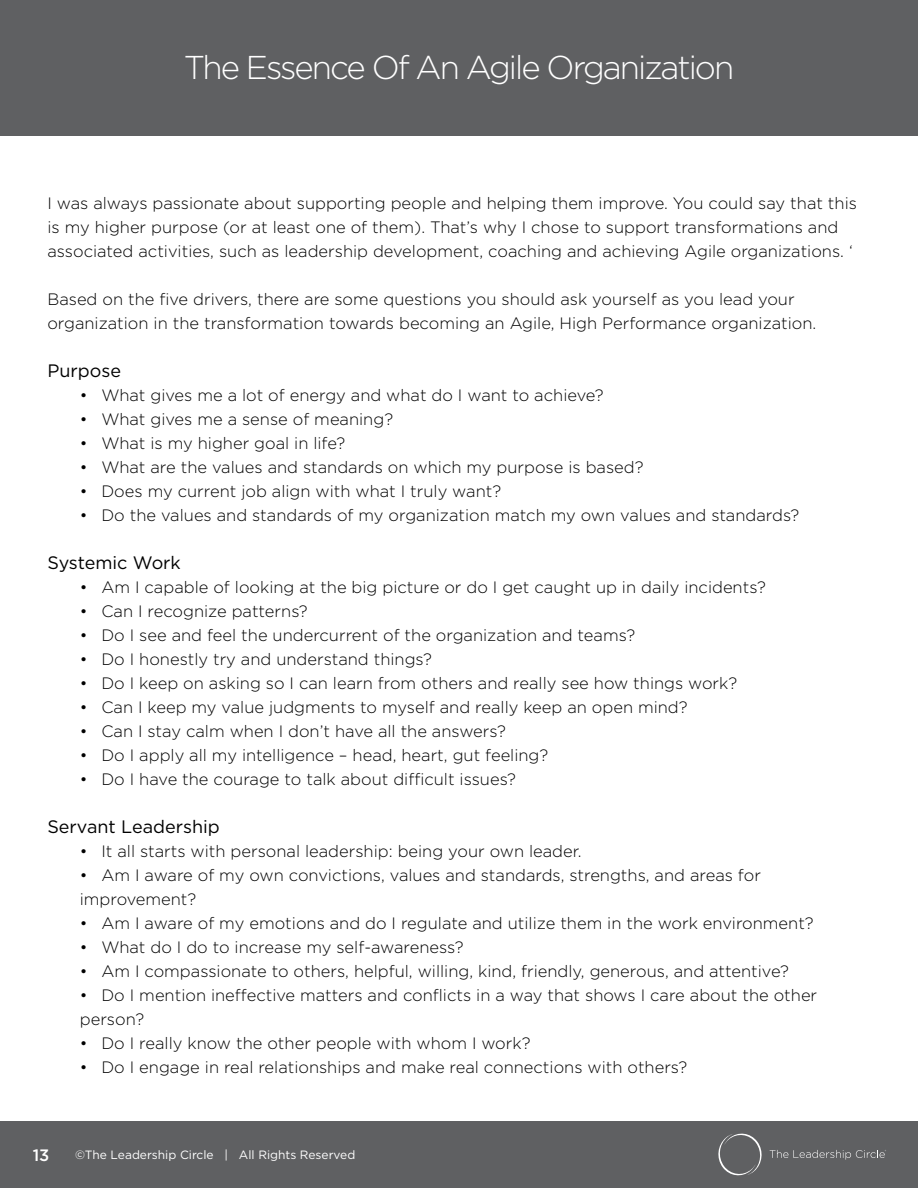
<style>
.page{position:relative;width:918px;height:1188px;background:#fff}
.page>*{position:absolute;margin:0;border:0;box-sizing:border-box;transform-origin:0 0}
.t1{font:300 33px "Gotham";letter-spacing:-.06em;color:#fff}
.t2{font:18px "Gotham";color:#000}
.t3{font:300 16.5px/24px "Gotham";color:#000}
.t4{font:500 16.5px "Gotham";color:#fff}
.t5{font:12px "Gotham";color:#fff}
</style>
<div class="page">
<div style="left:0;top:0;width:918px;height:136px;background:#5f6062"></div>
<div style="left:0;top:1121px;width:918px;height:67px;background:#5f6062"></div>
<svg style="left:718px;top:1133px;width:44px;height:43px"></svg>
<svg style="left:770px;top:1150px;width:116px;height:10px"></svg>
<h1 class="t1" style="left:184px;top:47px;width:552px">The Essence Of An Agile Organization</h1>
<p class="t3" style="left:47px;top:190px;width:811px">I was always passionate about supporting people and helping them improve. You could say that this is my higher purpose (or at least one of them). That’s why I chose to support transformations and associated activities, such as leadership development, coaching and achieving Agile organizations. ‘</p>
<p class="t3" style="left:47px;top:286px;width:771px">Based on the five drivers, there are some questions you should ask yourself as you lead your organization in the transformation towards becoming an Agile, High Performance organization.</p>
<p class="t2" style="left:47px;top:359px;width:75px">Purpose</p>
<p class="t3" style="left:80px;top:382px;width:525px">• What gives me a lot of energy and what do I want to achieve?</p>
<p class="t3" style="left:80px;top:406px;width:315px">• What gives me a sense of meaning?</p>
<p class="t3" style="left:80px;top:430px;width:267px">• What is my higher goal in life?</p>
<p class="t3" style="left:80px;top:454px;width:565px">• What are the values and standards on which my purpose is based?</p>
<p class="t3" style="left:80px;top:478px;width:423px">• Does my current job align with what I truly want?</p>
<p class="t3" style="left:80px;top:502px;width:721px">• Do the values and standards of my organization match my own values and standards?</p>
<p class="t2" style="left:47px;top:551px;width:135px">Systemic Work</p>
<p class="t3" style="left:80px;top:574px;width:687px">• Am I capable of looking at the big picture or do I get caught up in daily incidents?</p>
<p class="t3" style="left:80px;top:598px;width:229px">• Can I recognize patterns?</p>
<p class="t3" style="left:80px;top:622px;width:557px">• Do I see and feel the undercurrent of the organization and teams?</p>
<p class="t3" style="left:80px;top:646px;width:354px">• Do I honestly try and understand things?</p>
<p class="t3" style="left:80px;top:670px;width:659px">• Do I keep on asking so I can learn from others and really see how things work?</p>
<p class="t3" style="left:80px;top:694px;width:609px">• Can I keep my value judgments to myself and really keep an open mind?</p>
<p class="t3" style="left:80px;top:718px;width:428px">• Can I stay calm when I don’t have all the answers?</p>
<p class="t3" style="left:80px;top:742px;width:470px">• Do I apply all my intelligence – head, heart, gut feeling?</p>
<p class="t3" style="left:80px;top:766px;width:438px">• Do I have the courage to talk about difficult issues?</p>
<p class="t2" style="left:47px;top:815px;width:174px">Servant Leadership</p>
<p class="t3" style="left:80px;top:838px;width:503px">• It all starts with personal leadership: being your own leader.</p>
<p class="t3" style="left:80px;top:862px;width:683px">• Am I aware of my own convictions, values and standards, strengths, and areas for improvement?</p>
<p class="t3" style="left:80px;top:910px;width:735px">• Am I aware of my emotions and do I regulate and utilize them in the work environment?</p>
<p class="t3" style="left:80px;top:934px;width:385px">• What do I do to increase my self-awareness?</p>
<p class="t3" style="left:80px;top:958px;width:711px">• Am I compassionate to others, helpful, willing, kind, friendly, generous, and attentive?</p>
<p class="t3" style="left:80px;top:982px;width:739px">• Do I mention ineffective matters and conflicts in a way that shows I care about the other person?</p>
<p class="t3" style="left:80px;top:1030px;width:452px">• Do I really know the other people with whom I work?</p>
<p class="t3" style="left:80px;top:1054px;width:609px">• Do I engage in real relationships and make real connections with others?</p>
<p class="t4" style="left:33px;top:1144px;width:18px">13</p>
<p class="t5" style="left:75px;top:1147px;width:282px">©The Leadership Circle | All Rights Reserved</p>
</div>
